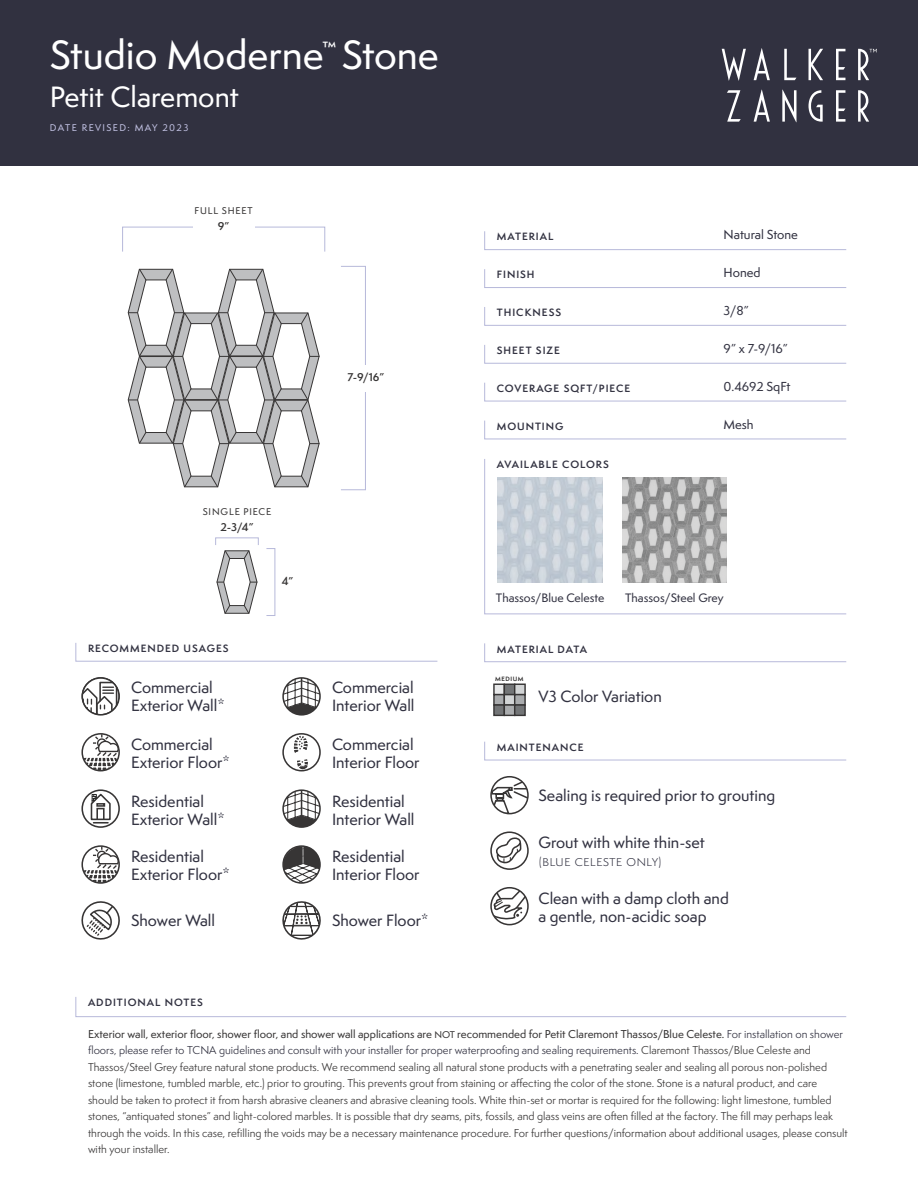
<style>
.page{position:relative;width:918px;height:1188px;background:#fff}
.page>*{position:absolute;margin:0;border:0;box-sizing:border-box;transform-origin:0 0}
.t1{font:500 37.5px "Semplicita Pro";color:#fff}
.t2{font:500 27px "Semplicita Pro";color:#fff}
.t3{font:500 15px/18px "Semplicita Pro";color:#313140}
.t4{font:300 15px "Semplicita Pro";color:#313140}
.t5{font:500 15px "Semplicita Pro";color:#fff}
.t6{font:500 12px "Semplicita Pro";color:#313140}
.t7{font:500 11.25px "Semplicita Pro";color:#313140}
.t8{font:10.5px/16.5px "Semplicita Pro";color:#373535}
.t9{font:600 10.5px "Semplicita Pro";color:#373535}
.t10{font:600 9.75px "Semplicita Pro";letter-spacing:.1em;color:#313140}
.t11{font:500 9px "Semplicita Pro";letter-spacing:.095em;color:#373535}
.t12{font:500 9px "Semplicita Pro";letter-spacing:.15em;color:#bfbfe0}
.t13{font:700 5.7px "Semplicita Pro";letter-spacing:.1em;color:#373535}
.s1{font-weight:500}
.s2{font-weight:500;font-size:9px}
.s3{color:#313140}
</style>
<div class="page">
<div style="left:0;top:0;width:918px;height:166px;background:#313140"></div>
<svg style="left:809px;top:49px;width:14px;height:31px"></svg>
<svg style="left:722px;top:49px;width:24px;height:32px"></svg>
<svg style="left:754px;top:48px;width:16px;height:32px"></svg>
<svg style="left:784px;top:49px;width:12px;height:31px"></svg>
<svg style="left:836px;top:49px;width:9px;height:31px"></svg>
<svg style="left:858px;top:90px;width:11px;height:32px"></svg>
<svg style="left:754px;top:90px;width:16px;height:32px"></svg>
<svg style="left:782px;top:90px;width:15px;height:32px"></svg>
<svg style="left:809px;top:90px;width:14px;height:32px"></svg>
<svg style="left:727px;top:90px;width:14px;height:32px"></svg>
<svg style="left:836px;top:90px;width:9px;height:32px"></svg>
<svg style="left:858px;top:49px;width:19px;height:31px"></svg>
<svg style="left:75px;top:643px;width:363px;height:19px"></svg>
<svg style="left:75px;top:997px;width:772px;height:20px"></svg>
<svg style="left:484px;top:459px;width:363px;height:156px"></svg>
<svg style="left:81px;top:901px;width:39px;height:39px"></svg>
<svg style="left:84px;top:681px;width:34px;height:32px"></svg>
<div style="left:81px;top:677px;width:39px;height:39px;border:2px solid #373535;border-radius:50%"></div>
<svg style="left:81px;top:789px;width:39px;height:39px"></svg>
<svg style="left:82px;top:734px;width:37px;height:36px"></svg>
<hr style="left:82px;top:756px;width:37px;height:2px;background:#fff">
<div style="left:81px;top:733px;width:39px;height:38px;border:2px solid #373535;border-radius:50%"></div>
<svg style="left:282px;top:901px;width:39px;height:39px"></svg>
<svg style="left:84px;top:847px;width:35px;height:36px"></svg>
<hr style="left:82px;top:869px;width:37px;height:1px;background:#fff">
<div style="left:81px;top:845px;width:39px;height:39px;border:2px solid #373535;border-radius:50%"></div>
<svg style="left:285px;top:678px;width:35px;height:35px"></svg>
<div style="left:282px;top:677px;width:39px;height:39px;border:2px solid #373535;border-radius:50%"></div>
<svg style="left:285px;top:792px;width:35px;height:35px"></svg>
<div style="left:282px;top:789px;width:39px;height:39px;border:2px solid #373535;border-radius:50%"></div>
<div style="left:282px;top:733px;width:39px;height:38px;border:2px solid #373535;border-radius:50%"></div>
<svg style="left:294px;top:736px;width:14px;height:17px"></svg>
<svg style="left:297px;top:759px;width:11px;height:10px"></svg>
<svg style="left:285px;top:848px;width:36px;height:36px"></svg>
<div style="left:282px;top:845px;width:39px;height:39px;border:2px solid #373535;border-radius:50%"></div>
<svg style="left:484px;top:231px;width:363px;height:19px"></svg>
<svg style="left:484px;top:307px;width:363px;height:19px"></svg>
<svg style="left:484px;top:382px;width:363px;height:20px"></svg>
<svg style="left:484px;top:269px;width:363px;height:19px"></svg>
<svg style="left:484px;top:345px;width:363px;height:19px"></svg>
<svg style="left:484px;top:420px;width:363px;height:20px"></svg>
<svg style="left:484px;top:643px;width:363px;height:19px"></svg>
<svg style="left:484px;top:741px;width:362px;height:20px"></svg>
<img style="left:498px;top:477px;width:105px;height:105px">
<img style="left:622px;top:477px;width:105px;height:105px">
<div style="left:494px;top:684px;width:10px;height:11px;background:#e7e8e9"></div>
<div style="left:493px;top:684px;width:12px;height:11px;border:1px solid #373535"></div>
<div style="left:504px;top:684px;width:11px;height:11px;background:#737577;border:1px solid #373535"></div>
<div style="left:494px;top:695px;width:10px;height:10px;background:#aaacae"></div>
<div style="left:493px;top:694px;width:12px;height:12px;border:1px solid #373535"></div>
<div style="left:504px;top:694px;width:11px;height:12px;background:#d2d4d5;border:1px solid #373535"></div>
<div style="left:494px;top:705px;width:10px;height:10px;background:#737577"></div>
<div style="left:493px;top:704px;width:12px;height:12px;border:1px solid #373535"></div>
<div style="left:504px;top:705px;width:11px;height:10px;background:#aaacae"></div>
<div style="left:504px;top:704px;width:11px;height:12px;border:1px solid #373535"></div>
<div style="left:515px;top:684px;width:10px;height:11px;background:#d2d4d5"></div>
<div style="left:514px;top:684px;width:12px;height:11px;border:1px solid #373535"></div>
<div style="left:515px;top:695px;width:10px;height:10px;background:#aaacae"></div>
<div style="left:514px;top:694px;width:12px;height:12px;border:1px solid #373535"></div>
<div style="left:515px;top:705px;width:10px;height:10px;background:#737577"></div>
<div style="left:514px;top:704px;width:12px;height:12px;border:1px solid #373535"></div>
<svg style="left:491px;top:778px;width:37px;height:35px"></svg>
<div style="left:490px;top:776px;width:39px;height:38px;border:2px solid #373535;border-radius:50%"></div>
<div style="left:490px;top:887px;width:39px;height:38px;border:2px solid #373535;border-radius:50%"></div>
<svg style="left:491px;top:888px;width:37px;height:33px"></svg>
<svg style="left:216px;top:550px;width:42px;height:64px"></svg>
<div style="left:215px;top:537px;width:44px;height:8px;border:1px solid #b7b9da"></div>
<div style="left:266px;top:548px;width:9px;height:68px;border:1px solid #b7b9da"></div>
<svg style="left:495px;top:838px;width:27px;height:32px"></svg>
<div style="left:490px;top:831px;width:39px;height:39px;border:2px solid #373535;border-radius:50%"></div>
<svg style="left:127px;top:268px;width:193px;height:220px"></svg>
<div style="left:122px;top:227px;width:203px;height:25px;border:1px solid #b7b9da"></div>
<div style="left:193px;top:218px;width:61px;height:17px;background:#fff"></div>
<div style="left:341px;top:266px;width:25px;height:224px;border:1px solid #b7b9da"></div>
<div style="left:337px;top:365px;width:58px;height:26px;background:#fff"></div>
<h1 class="t1" style="left:50px;top:28px;width:390px">Studio Moderne Stone</h1>
<h2 class="t2" style="left:50px;top:77px;width:190px">Petit Claremont</h2>
<p class="t12" style="left:50px;top:121px;width:140px">DATE REVISED: MAY 2023</p>
<h3 class="t5" style="left:322px;top:37px;width:16px">™</h3>
<p class="t11" style="left:195px;top:204px;width:60px">FULL SHEET</p>
<p class="t9" style="left:218px;top:219px;width:13px">9”</p>
<p class="t9" style="left:347px;top:370px;width:38px">7-9/16”</p>
<p class="t11" style="left:203px;top:505px;width:70px">SINGLE PIECE</p>
<p class="t9" style="left:220px;top:520px;width:35px">2-3/4”</p>
<p class="t9" style="left:282px;top:574px;width:13px">4”</p>
<p class="t10" style="left:88px;top:641px;width:142px">RECOMMENDED USAGES</p>
<h3 class="t3" style="left:131px;top:678px;width:95px">Commercial<br>Exterior Wall*</h3>
<h3 class="t3" style="left:131px;top:735px;width:100px">Commercial<br>Exterior Floor*</h3>
<h3 class="t3" style="left:131px;top:792px;width:95px">Residential<br>Exterior Wall*</h3>
<h3 class="t3" style="left:131px;top:848px;width:100px">Residential<br>Exterior Floor*</h3>
<h3 class="t3" style="left:332px;top:678px;width:84px">Commercial<br>Interior Wall</h3>
<h3 class="t3" style="left:332px;top:735px;width:89px">Commercial<br>Interior Floor</h3>
<h3 class="t3" style="left:332px;top:792px;width:84px">Residential<br>Interior Wall</h3>
<h3 class="t3" style="left:332px;top:848px;width:89px">Residential<br>Interior Floor</h3>
<h3 class="t3" style="left:131px;top:911px;width:85px">Shower Wall</h3>
<h3 class="t3" style="left:332px;top:911px;width:98px">Shower Floor*</h3>
<p class="t10" style="left:497px;top:230px;width:58px">MATERIAL</p>
<p class="t6" style="left:724px;top:226px;width:76px">Natural Stone</p>
<p class="t10" style="left:497px;top:268px;width:39px">FINISH</p>
<p class="t6" style="left:724px;top:264px;width:38px">Honed</p>
<p class="t10" style="left:497px;top:305px;width:66px">THICKNESS</p>
<p class="t6" style="left:724px;top:302px;width:27px">3/8”</p>
<p class="t10" style="left:497px;top:343px;width:65px">SHEET SIZE</p>
<p class="t6" style="left:724px;top:340px;width:66px">9” x 7-9/16”</p>
<p class="t10" style="left:497px;top:381px;width:135px">COVERAGE SQFT/PIECE</p>
<p class="t6" style="left:724px;top:378px;width:68px">0.4692 SqFt</p>
<p class="t10" style="left:497px;top:419px;width:68px">MOUNTING</p>
<p class="t6" style="left:724px;top:416px;width:32px">Mesh</p>
<p class="t10" style="left:497px;top:457px;width:113px">AVAILABLE COLORS</p>
<p class="t7" style="left:496px;top:589px;width:110px">Thassos/Blue Celeste</p>
<p class="t10" style="left:497px;top:642px;width:92px">MATERIAL DATA</p>
<p class="t13" style="left:495px;top:675px;width:30px">MEDIUM</p>
<p class="t7" style="left:625px;top:589px;width:100px">Thassos/Steel Grey</p>
<h3 class="t3" style="left:538px;top:688px;width:125px">V3 Color Variation</h3>
<p class="t10" style="left:497px;top:740px;width:88px">MAINTENANCE</p>
<h3 class="t3" style="left:538px;top:786px;width:238px">Sealing is required prior to grouting</h3>
<h3 class="t3" style="left:538px;top:834px;width:168px">Grout with white thin-set</h3>
<h3 class="t4" style="left:538px;top:851px;width:125px">(blue celeste only)</h3>
<h3 class="t3" style="left:538px;top:889px;width:192px">Clean with a damp cloth and a gentle, non-acidic soap</h3>
<p class="t10" style="left:88px;top:995px;width:117px">ADDITIONAL NOTES</p>
<p class="t8" style="left:88px;top:1025px;width:761px"><span class="s1">Exterior wall, exterior floor, shower floor, and shower wall applications are</span> <span class="s2">NOT</span> <span class="s1">recommended for Petit Claremont Thassos/Blue Celeste.</span> <span class="s3">For installation on shower floors, please refer to TCNA guidelines and consult with your installer for proper waterproofing and sealing requirements.</span> Claremont Thassos/Blue Celeste and Thassos/Steel Grey feature natural stone products. We recommend sealing all natural stone products with a penetrating sealer and sealing all porous non-polished stone (limestone, tumbled marble, etc.) prior to grouting. This prevents grout from staining or affecting the color of the stone. Stone is a natural product, and care should be taken to protect it from harsh abrasive cleaners and abrasive cleaning tools. White thin-set or mortar is required for the following: light limestone, tumbled stones, “antiquated stones” and light-colored marbles. It is possible that dry seams, pits, fossils, and glass veins are often filled at the factory. The fill may perhaps leak through the voids. In this case, refilling the voids may be a necessary maintenance procedure. For further questions/information about additional usages, please consult with your installer.</p>
</div>
